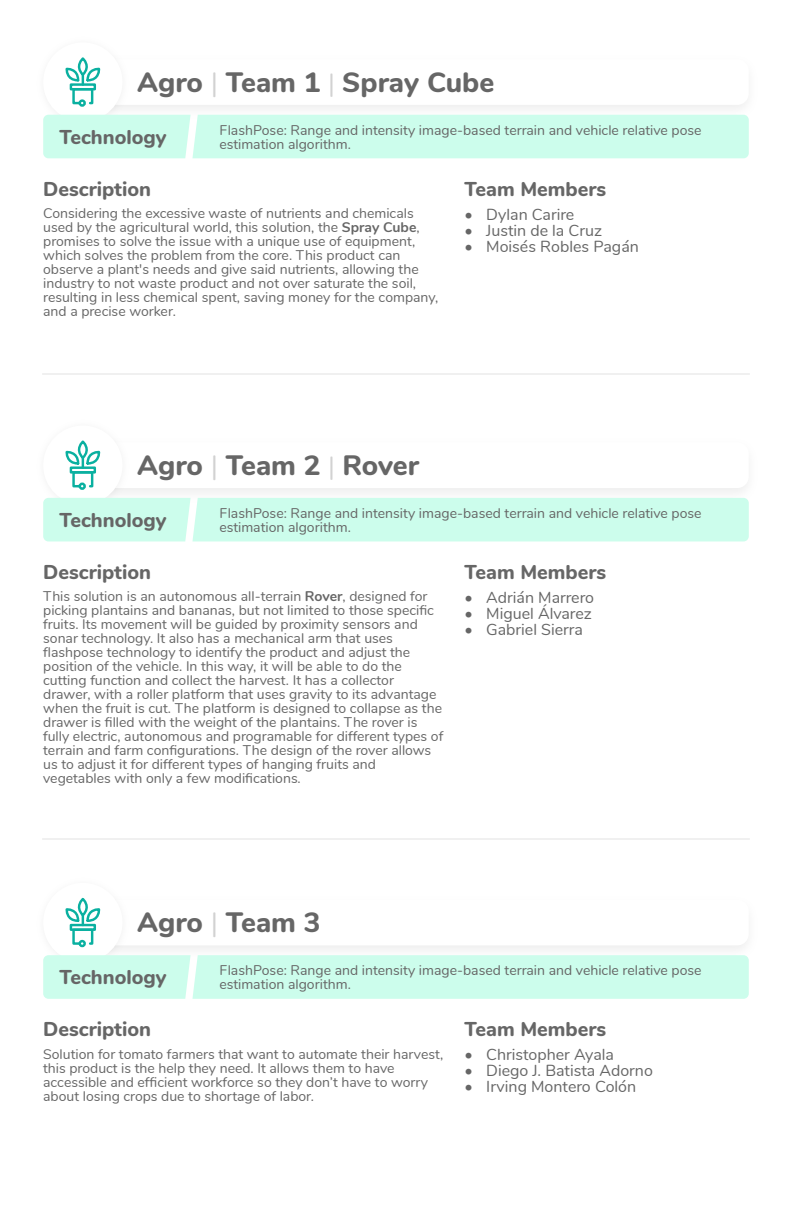
<style>
.page{position:relative;width:792px;height:1224px;background:#fff}
.page>*{position:absolute;margin:0;border:0;box-sizing:border-box;transform-origin:0 0}
.t1{font:800 28px "Nunito";color:#666}
.t2{font:800 20px "Nunito";color:#666}
.t3{font:16px "Nunito";color:#666}
.t4{font:14px/14px "Nunito";color:#666}
.s1{font-weight:400;color:rgb(102 102 102/.3)}
.s2{font-weight:400;font-size:26.4px;color:rgb(102 102 102/.3)}
.s3{font-weight:700}
</style>
<div class="page">
<div style="left:43px;top:42px;width:80px;height:80px;background:#fff;border-radius:50%"></div>
<div style="left:79px;top:99px;width:7px;height:8px;border:2px solid #0ab0a0;border-radius:50%"></div>
<svg style="left:65px;top:59px;width:36px;height:47px"></svg>
<div style="left:70px;top:83px;width:26px;height:7px;border:2px solid #0ab0a0"></div>
<div style="left:43px;top:115px;width:706px;height:43px;background:#ccfdec"></div>
<div style="left:43px;top:426px;width:80px;height:79px;background:#fff;border-radius:50%"></div>
<div style="left:79px;top:483px;width:7px;height:7px;border:2px solid #0ab0a0;border-radius:50%"></div>
<svg style="left:65px;top:442px;width:36px;height:47px"></svg>
<div style="left:70px;top:466px;width:26px;height:8px;border:2px solid #0ab0a0"></div>
<div style="left:43px;top:498px;width:706px;height:43px;background:#ccfdec"></div>
<div style="left:43px;top:883px;width:80px;height:79px;background:#fff;border-radius:50%"></div>
<div style="left:79px;top:940px;width:7px;height:7px;border:2px solid #0ab0a0;border-radius:50%"></div>
<svg style="left:65px;top:899px;width:36px;height:47px"></svg>
<div style="left:70px;top:924px;width:26px;height:7px;border:2px solid #0ab0a0"></div>
<div style="left:43px;top:955px;width:706px;height:44px;background:#ccfdec"></div>
<h1 class="t1" style="left:137px;top:63px;width:359px">Agro <span class="s1">|</span> Team 1 <span class="s2">|</span> Spray Cube</h1>
<p class="t4" style="left:219px;top:123px;width:484px">FlashPose: Range and intensity image-based terrain and vehicle relative pose</p>
<h2 class="t2" style="left:60px;top:123px;width:109px">Technology</h2>
<p class="t4" style="left:219px;top:137px;width:133px">estimation algorithm.</p>
<h2 class="t2" style="left:43px;top:175px;width:109px">Description</h2>
<p class="t4" style="left:43px;top:207px;width:397px">Considering the excessive waste of nutrients and chemicals used by the agricultural world, this solution, the <span class="s3">Spray Cube</span>, promises to solve the issue with a unique use of equipment, which solves the problem from the core. This product can observe a plant's needs and give said nutrients, allowing the industry to not waste product and not over saturate the soil, resulting in less chemical spent, saving money for the company, and a precise worker.</p>
<h2 class="t2" style="left:465px;top:175px;width:143px">Team Members</h2>
<p class="t3" style="left:465px;top:204px;width:111px">• Dylan Carire</p>
<p class="t3" style="left:465px;top:220px;width:139px">• Justin de la Cruz</p>
<p class="t3" style="left:465px;top:236px;width:176px">• Moisés Robles Pagán</p>
<h1 class="t1" style="left:137px;top:447px;width:283px">Agro <span class="s1">|</span> Team 2 <span class="s2">|</span> Rover</h1>
<p class="t4" style="left:219px;top:506px;width:484px">FlashPose: Range and intensity image-based terrain and vehicle relative pose</p>
<h2 class="t2" style="left:60px;top:507px;width:109px">Technology</h2>
<p class="t4" style="left:219px;top:520px;width:133px">estimation algorithm.</p>
<h2 class="t2" style="left:43px;top:559px;width:109px">Description</h2>
<p class="t4" style="left:43px;top:590px;width:402px">This solution is an autonomous all-terrain <span class="s3">Rover</span>, designed for picking plantains and bananas, but not limited to those specific fruits. Its movement will be guided by proximity sensors and sonar technology. It also has a mechanical arm that uses flashpose technology to identify the product and adjust the position of the vehicle. In this way, it will be able to do the cutting function and collect the harvest. It has a collector drawer, with a roller platform that uses gravity to its advantage when the fruit is cut. The platform is designed to collapse as the drawer is filled with the weight of the plantains. The rover is fully electric, autonomous and programable for different types of terrain and farm configurations. The design of the rover allows us to adjust it for different types of hanging fruits and vegetables with only a few modifications.</p>
<h2 class="t2" style="left:465px;top:559px;width:143px">Team Members</h2>
<p class="t3" style="left:465px;top:587px;width:131px">• Adrián Marrero</p>
<p class="t3" style="left:465px;top:603px;width:129px">• Miguel Álvarez</p>
<p class="t3" style="left:465px;top:619px;width:120px">• Gabriel Sierra</p>
<h1 class="t1" style="left:137px;top:904px;width:185px">Agro <span class="s1">|</span> Team 3</h1>
<p class="t4" style="left:219px;top:963px;width:484px">FlashPose: Range and intensity image-based terrain and vehicle relative pose</p>
<h2 class="t2" style="left:60px;top:964px;width:109px">Technology</h2>
<p class="t4" style="left:219px;top:977px;width:133px">estimation algorithm.</p>
<h2 class="t2" style="left:43px;top:1016px;width:109px">Description</h2>
<p class="t4" style="left:43px;top:1047px;width:402px">Solution for tomato farmers that want to automate their harvest, this product is the help they need. It allows them to have accessible and efficient workforce so they don’t have to worry about losing crops due to shortage of labor.</p>
<h2 class="t2" style="left:465px;top:1016px;width:143px">Team Members</h2>
<p class="t3" style="left:465px;top:1044px;width:151px">• Christopher Ayala</p>
<p class="t3" style="left:465px;top:1060px;width:190px">• Diego J. Batista Adorno</p>
<p class="t3" style="left:465px;top:1076px;width:173px">• Irving Montero Colón</p>
</div>
